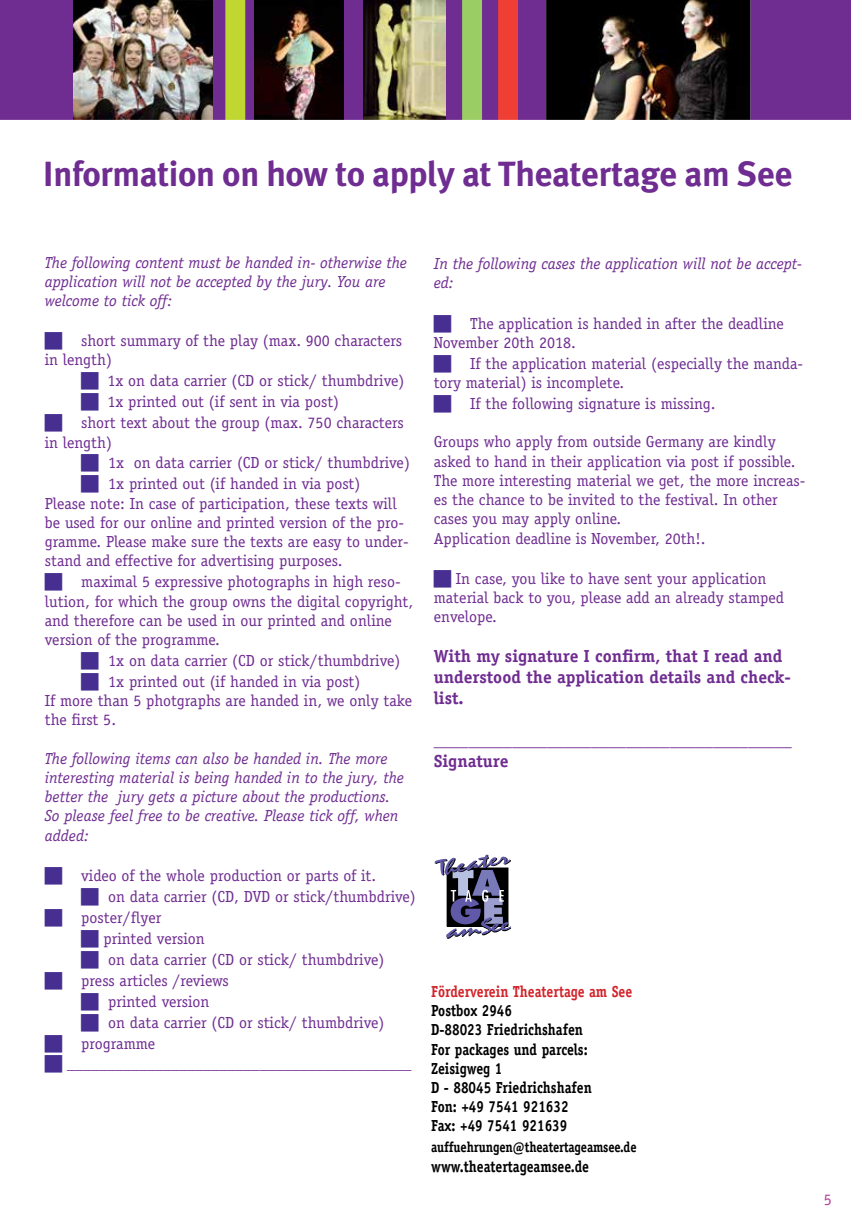
<style>
.page{position:relative;width:851px;height:1225px;background:#fff}
.page>*{position:absolute;margin:0;border:0;box-sizing:border-box;transform-origin:0 0}
.t1{font:700 34.95px "Meta Plus";letter-spacing:-.01em;color:#6f2c91}
.t2{font:700 17.4px/21px "Officina Serif";color:#6f2c91}
.t3{font:16.05px/19.2px "Officina Serif";color:#6f2c91}
.t4{font:italic 16.05px/19.2px "Officina Serif";color:#6f2c91}
.t5{font:700 16.05px/19.2px "Officina Serif";color:#000;scale:.85 1}
.t6{font:700 16.05px "Officina Serif";color:#d2232a;scale:.85 1}
.t7{font:16.05px "Officina Serif";color:#b33c96}
.t8{font:700 14.55px "Officina Serif";letter-spacing:-.01em;color:#000;scale:.85 1}
</style>
<div class="page">
<div style="left:0;top:0;width:850px;height:124px;background:#6f2c91"></div>
<div style="left:498px;top:0;width:20px;height:123px;background:#ef3e33"></div>
<div style="left:462px;top:0;width:20px;height:124px;background:#9bcd65"></div>
<div style="left:225px;top:0;width:20px;height:125px;background:#bfd730"></div>
<svg style="left:434px;top:854px;width:77px;height:85px"></svg>
<img style="left:72px;top:0;width:140px;height:120px">
<img style="left:546px;top:0;width:204px;height:120px">
<img style="left:254px;top:0;width:90px;height:120px">
<img style="left:363px;top:0;width:82px;height:120px">
<div style="left:0;top:120px;width:850px;height:5px;background:#fff"></div>
<h1 class="t1" style="left:43px;top:154px;width:751px">Information on how to apply at Theatertage am See</h1>
<p class="t4" style="left:45px;top:253px;width:363px">The following content must be handed in- otherwise the application will not be accepted by the jury. You are welcome to tick off:</p>
<p class="t3" style="left:45px;top:331px;width:358px;text-indent:36px">short summary of the play (max. 900 characters in length)</p>
<p class="t3" style="left:107px;top:371px;width:298px">1x on data carrier (CD or stick/ thumbdrive)</p>
<p class="t3" style="left:107px;top:392px;width:233px">1x printed out (if sent in via post)</p>
<p class="t3" style="left:81px;top:413px;width:324px">short text about the group (max. 750 characters</p>
<p class="t3" style="left:108px;top:431px;width:303px;line-height:21px;text-indent:-63px">in length)<br>1x on data carrier (CD or stick/ thumbdrive)<br>1x printed out (if handed in via post)</p>
<p class="t3" style="left:45px;top:493px;width:365px">Please note: In case of participation, these texts will be used for our online and printed version of the pro&shy;gramme. Please make sure the texts are easy to under&shy;stand and effective for advertising purposes.</p>
<p class="t3" style="left:45px;top:572px;width:370px;text-indent:36px">maximal 5 expressive photographs in high reso&shy;lution, for which the group owns the digital copyright, and therefore can be used in our printed and online version of the programme.</p>
<p class="t3" style="left:108px;top:650px;width:294px;line-height:21px">1x on data carrier (CD or stick/thumbdrive)<br>1x printed out (if handed in via post)</p>
<p class="t3" style="left:45px;top:691px;width:369px">If more than 5 photgraphs are handed in, we only take the first 5.</p>
<p class="t4" style="left:45px;top:749px;width:360px">The following items can also be handed in. The more interesting material is being handed in to the jury, the better the jury gets a picture about the productions.<br>So please feel free to be creative. Please tick off, when added:</p>
<p class="t3" style="left:81px;top:865px;width:296px">video of the whole production or parts of it.</p>
<p class="t3" style="left:108px;top:886px;width:309px">on data carrier (CD, DVD or stick/thumbdrive)</p>
<p class="t3" style="left:81px;top:907px;width:82px">poster/flyer</p>
<p class="t3" style="left:103px;top:928px;width:103px">printed version</p>
<p class="t3" style="left:108px;top:949px;width:278px">on data carrier (CD or stick/ thumbdrive)</p>
<p class="t3" style="left:81px;top:970px;width:149px">press articles /reviews</p>
<p class="t3" style="left:108px;top:991px;width:103px">printed version</p>
<p class="t3" style="left:108px;top:1012px;width:278px">on data carrier (CD or stick/ thumbdrive)</p>
<p class="t3" style="left:81px;top:1033px;width:75px">programme</p>
<p class="t3" style="left:67px;top:1054px;width:346px">___________________________________________</p>
<p class="t4" style="left:433px;top:254px;width:369px">In the following cases the application will not be accept&shy;ed:</p>
<p class="t3" style="left:433px;top:314px;width:351px;text-indent:36px">The application is handed in after the deadline<br>November 20th 2018.</p>
<p class="t3" style="left:433px;top:354px;width:371px;text-indent:36px">If the application material (especially the manda&shy;tory material) is incomplete.</p>
<p class="t3" style="left:470px;top:394px;width:247px">If the following signature is missing.</p>
<p class="t3" style="left:433px;top:432px;width:373px">Groups who apply from outside Germany are kindly asked to hand in their application via post if possible.<br>The more interesting material we get, the more increas&shy;es the chance to be invited to the festival. In other cases you may apply online.<br>Application deadline is November, 20th!.</p>
<p class="t3" style="left:433px;top:569px;width:352px;text-indent:22px">In case, you like to have sent your application material back to you, please add an already stamped envelope.</p>
<p class="t2" style="left:433px;top:646px;width:359px">With my signature I confirm, that I read and understood the application details and check&shy;list.</p>
<p class="t2" style="left:433px;top:729px;width:360px">_________________________________________<br>Signature</p>
<p class="t6" style="left:431px;top:981px;width:238px">Förderverein Theatertage am See</p>
<p class="t5" style="left:431px;top:1001px;width:190px">Postbox 2946<br>D-88023 Friedrichshafen<br>For packages und parcels:<br>Zeisigweg 1<br>D - 88045 Friedrichshafen<br>Fon: +49 7541 921632<br>Fax: +49 7541 921639</p>
<p class="t8" style="left:431px;top:1138px;width:243px">auffuehrungen@theatertageamsee.de</p>
<p class="t5" style="left:431px;top:1156px;width:187px">www.theatertageamsee.de</p>
<p class="t7" style="left:823px;top:1189px;width:10px">5</p>
</div>
